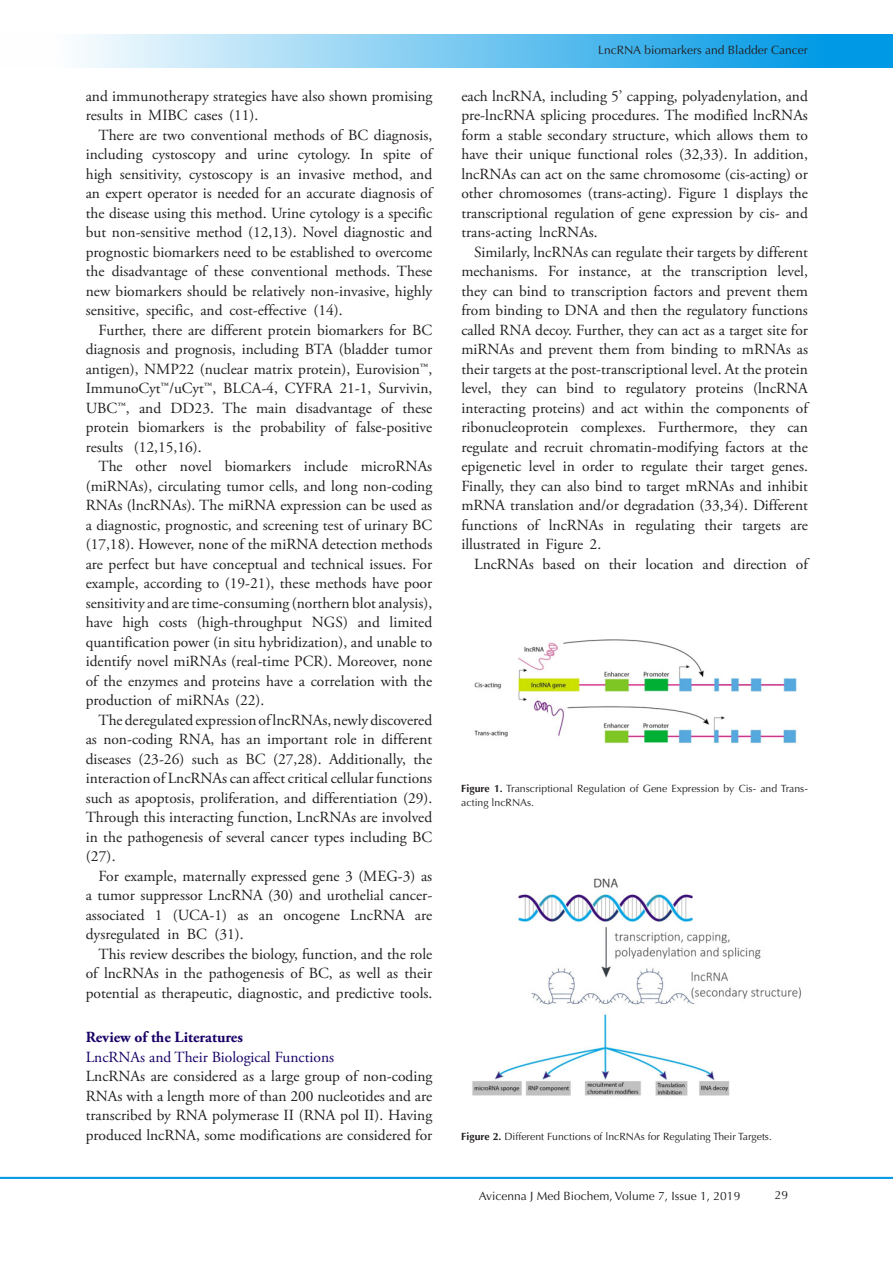
<style>
.page{position:relative;width:893px;height:1263px;background:#fff}
.page>*{position:absolute;margin:0;border:0;box-sizing:border-box;transform-origin:0 0}
.t1{font:15.45px/19.5px "Adobe Garamond Pro";color:#231f20;text-align:justify}
.heading_1{font:15.45px "Adobe Garamond Pro";color:#190066}
.heading_1-2{font:700 15.45px "Adobe Garamond Pro";color:#190066}
.t2{font:12px "Optima LT Std";color:#231f20}
.t3{font:10.5px/13.5px "Optima LT Std";color:#231f20}
.s1{font-weight:700}
</style>
<div class="page">
<hr style="left:0;top:1177px;width:893px;height:2px;background:#0099e5">
<div style="left:0;top:35px;width:892px;height:33px;background:linear-gradient(to right,#fff,#0092e3)"></div>
<hr style="left:0;top:42px;width:1px;height:67px;background:#0099e5">
<img style="left:474px;top:639px;width:323px;height:105px">
<img style="left:472px;top:878px;width:329px;height:218px">
<p class="t1" style="left:86px;top:86px;width:348px">and immunotherapy strategies have also shown promising results in MIBC cases (11).</p>
<p class="t1" style="left:86px;top:125px;width:348px;text-indent:13px">There are two conventional methods of BC diagnosis, including cystoscopy and urine cytology. In spite of high sensitivity, cystoscopy is an invasive method, and an expert operator is needed for an accurate diagnosis of the disease using this method. Urine cytology is a specific but non-sensitive method (12,13). Novel diagnostic and prognostic biomarkers need to be established to overcome the disadvantage of these conventional methods. These new biomarkers should be relatively non-invasive, highly sensitive, specific, and cost-effective (14).</p>
<p class="t1" style="left:86px;top:320px;width:348px;text-indent:13px">Further, there are different protein biomarkers for BC diagnosis and prognosis, including BTA (bladder tumor antigen), NMP22 (nuclear matrix protein), Eurovision™, ImmunoCyt™/uCyt™, BLCA-4, CYFRA 21-1, Survivin, UBC™, and DD23. The main disadvantage of these protein biomarkers is the probability of false-positive results (12,15,16).</p>
<p class="t1" style="left:86px;top:457px;width:348px;text-indent:13px">The other novel biomarkers include microRNAs (miRNAs), circulating tumor cells, and long non-coding RNAs (lncRNAs). The miRNA expression can be used as a diagnostic, prognostic, and screening test of urinary BC (17,18). However, none of the miRNA detection methods are perfect but have conceptual and technical issues. For example, according to (19-21), these methods have poor sensitivity and are time-consuming (northern blot analysis), have high costs (high-throughput NGS) and limited quantification power (in situ hybridization), and unable to identify novel miRNAs (real-time PCR). Moreover, none of the enzymes and proteins have a correlation with the production of miRNAs (22).</p>
<p class="t1" style="left:86px;top:710px;width:348px;text-indent:13px">The deregulated expression of lncRNAs, newly discovered as non-coding RNA, has an important role in different diseases (23-26) such as BC (27,28). Additionally, the interaction of LncRNAs can affect critical cellular functions such as apoptosis, proliferation, and differentiation (29).<br>Through this interacting function, LncRNAs are involved in the pathogenesis of several cancer types including BC (27).</p>
<p class="t1" style="left:86px;top:866px;width:348px;text-indent:13px">For example, maternally expressed gene 3 (MEG-3) as a tumor suppressor LncRNA (30) and urothelial cancer&shy;associated 1 (UCA-1) as an oncogene LncRNA are dysregulated in BC (31).</p>
<p class="t1" style="left:86px;top:944px;width:348px;text-indent:13px">This review describes the biology, function, and the role of lncRNAs in the pathogenesis of BC, as well as their potential as therapeutic, diagnostic, and predictive tools.</p>
<p class="heading_1-2" style="left:86px;top:1028px;width:159px">Review of the Literatures</p>
<p class="heading_1" style="left:86px;top:1048px;width:250px">LncRNAs and Their Biological Functions</p>
<p class="t1" style="left:86px;top:1067px;width:348px">LncRNAs are considered as a large group of non-coding RNAs with a length more of than 200 nucleotides and are transcribed by RNA polymerase II (RNA pol II). Having produced lncRNA, some modifications are considered for</p>
<p class="t2" style="left:598px;top:43px;width:211px">LncRNA biomarkers and Bladder Cancer</p>
<p class="t1" style="left:461px;top:86px;width:348px">each lncRNA, including 5’ capping, polyadenylation, and pre-lncRNA splicing procedures. The modified lncRNAs form a stable secondary structure, which allows them to have their unique functional roles (32,33). In addition, lncRNAs can act on the same chromosome (cis-acting) or other chromosomes (trans-acting). Figure 1 displays the transcriptional regulation of gene expression by cis- and trans-acting lncRNAs.</p>
<p class="t1" style="left:461px;top:242px;width:348px;text-indent:13px">Similarly, lncRNAs can regulate their targets by different mechanisms. For instance, at the transcription level, they can bind to transcription factors and prevent them from binding to DNA and then the regulatory functions called RNA decoy. Further, they can act as a target site for miRNAs and prevent them from binding to mRNAs as their targets at the post-transcriptional level. At the protein level, they can bind to regulatory proteins (lncRNA interacting proteins) and act within the components of ribonucleoprotein complexes. Furthermore, they can regulate and recruit chromatin-modifying factors at the epigenetic level in order to regulate their target genes.<br>Finally, they can also bind to target mRNAs and inhibit mRNA translation and/or degradation (33,34). Different functions of lncRNAs in regulating their targets are illustrated in Figure 2.</p>
<p class="t1" style="left:474px;top:554px;width:335px">LncRNAs based on their location and direction of</p>
<p class="t3" style="left:461px;top:782px;width:348px"><span class="s1">Figure 1.</span> Transcriptional Regulation of Gene Expression by Cis- and Trans&shy;acting lncRNAs.</p>
<p class="t3" style="left:461px;top:1130px;width:312px"><span class="s1">Figure 2.</span> Different Functions of lncRNAs for Regulating Their Targets.</p>
<p class="t2" style="left:479px;top:1189px;width:263px">Avicenna J Med Biochem, Volume 7, Issue 1, 2019</p>
<p class="t2" style="left:775px;top:1188px;width:15px">29</p>
</div>
